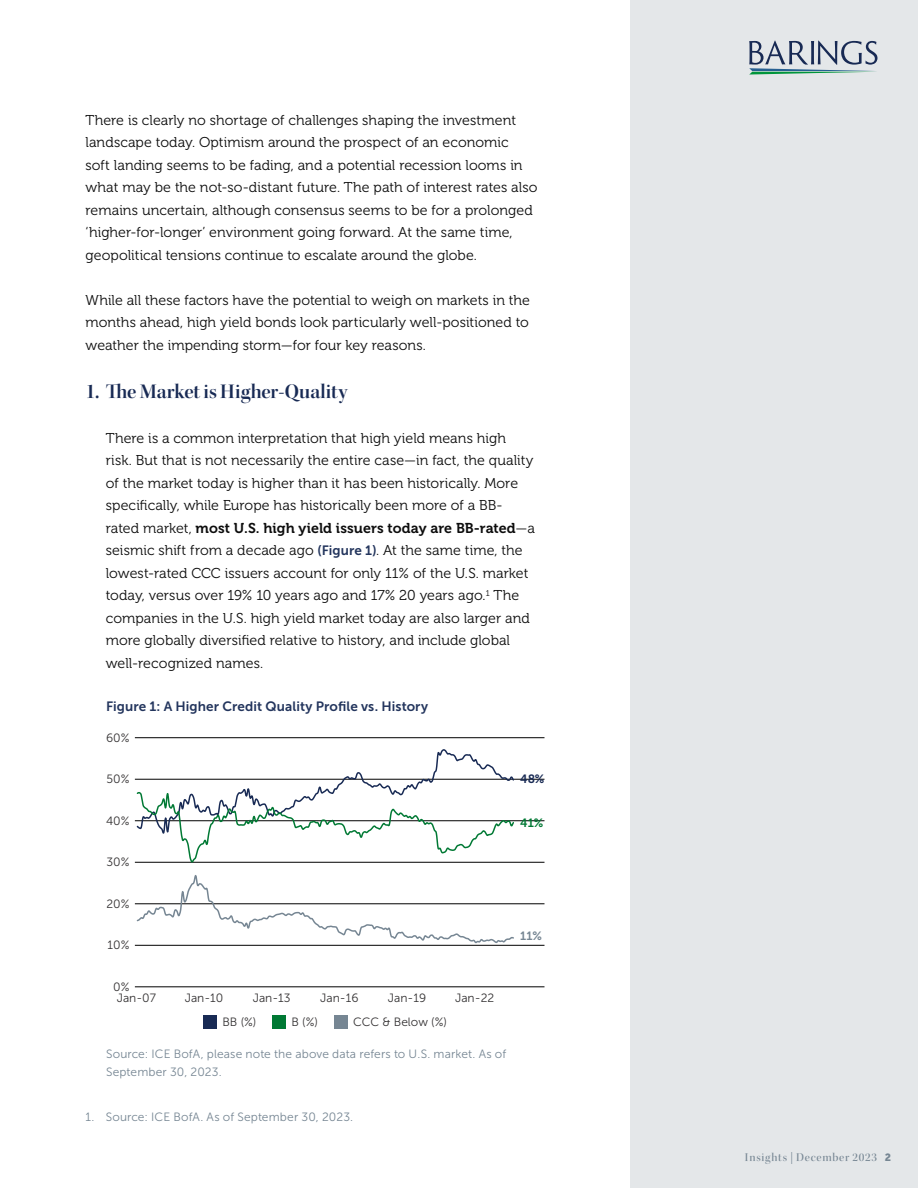
<style>
.page{position:relative;width:918px;height:1188px;background:#fff}
.page>*{position:absolute;margin:0;border:0;box-sizing:border-box;transform-origin:0 0}
.t1{font:21px "Kepler Std Semibold Disp";color:#182a54}
.t2{font:14.25px/22.5px "Museo 300";letter-spacing:.005em;color:#0d0d0d}
.t3{font:13.5px "Museo Sans 700";letter-spacing:.005em;color:#23355d}
.t4{font:12px/18px "Museo Sans 300";letter-spacing:.01em;color:#768693}
.t5{font:12px "Museo Sans 300";color:#333132}
.t6{font:12px "Kepler Std Medium Disp";letter-spacing:.065em;color:#768693}
.t7{font:12px "Museo Sans 700";color:#182a54}
.t8{font:12px "Museo Sans 700";color:#007934}
.t9{font:12px "Museo Sans 700";color:#768693}
.s1{font-family:"Museo 700"}
.s2{font-family:"Museo Sans 700";font-size:13.5px;color:#23355d}
.s3{font-family:"Museo Sans 900";font-size:10.5px}
</style>
<div class="page">
<div style="left:630px;top:0;width:288px;height:1188px;background:#e4e7e9"></div>
<svg style="left:749px;top:40px;width:129px;height:35px"></svg>
<div style="left:204px;top:1016px;width:13px;height:13px;background:#182a54"></div>
<div style="left:273px;top:1016px;width:13px;height:13px;background:#007934"></div>
<div style="left:334px;top:1016px;width:14px;height:13px;background:#768693"></div>
<hr style="left:135px;top:987px;width:409px;height:1px;background:#000">
<hr style="left:135px;top:945px;width:409px;height:1px;background:#000">
<hr style="left:135px;top:904px;width:409px;height:1px;background:#000">
<hr style="left:135px;top:862px;width:409px;height:1px;background:#000">
<hr style="left:135px;top:820px;width:409px;height:1px;background:#000">
<hr style="left:135px;top:779px;width:409px;height:1px;background:#000">
<hr style="left:135px;top:737px;width:409px;height:1px;background:#000">
<svg style="left:135px;top:749px;width:380px;height:114px"></svg>
<svg style="left:135px;top:875px;width:380px;height:69px"></svg>
<p class="t2" style="left:86px;top:109px;width:454px">There is clearly no shortage of challenges shaping the investment landscape today. Optimism around the prospect of an economic<br>soft landing seems to be fading, and a potential recession looms in what may be the not-so-distant future. The path of interest rates also remains uncertain, although consensus seems to be for a prolonged ‘higher-for-longer’ environment going forward. At the same time, geopolitical tensions continue to escalate around the globe.</p>
<p class="t2" style="left:86px;top:289px;width:446px;text-align:justify">While all these factors have the potential to weigh on markets in the months ahead, high yield bonds look particularly well-positioned to weather the impending storm—for four key reasons.</p>
<p class="t1" style="left:86px;top:379px;width:263px">1. The Market is Higher-Quality</p>
<p class="t2" style="left:106px;top:427px;width:431px">There is a common interpretation that high yield means high risk. But that is not necessarily the entire case—in fact, the quality of the market today is higher than it has been historically. More specifically, while Europe has historically been more of a BB&shy;rated market, <span class="s1">most U.S. high yield issuers today are BB-rated</span>—a seismic shift from a decade ago <span class="s2">(Figure 1)</span>. At the same time, the lowest-rated CCC issuers account for only 11% of the U.S. market today, versus over 19% 10 years ago and 17% 20 years ago.<sup>1</sup> The companies in the U.S. high yield market today are also larger and more globally diversified relative to history, and include global well-recognized names.</p>
<p class="t3" style="left:106px;top:699px;width:324px">Figure 1: A Higher Credit Quality Profile vs. History</p>
<p class="t5" style="left:106px;top:731px;width:25px">60%</p>
<p class="t5" style="left:107px;top:772px;width:24px">50%</p>
<p class="t5" style="left:106px;top:814px;width:25px">40%</p>
<p class="t5" style="left:106px;top:856px;width:25px">30%</p>
<p class="t5" style="left:106px;top:897px;width:25px">20%</p>
<p class="t5" style="left:108px;top:939px;width:23px">10%</p>
<p class="t5" style="left:113px;top:980px;width:18px">0%</p>
<p class="t5" style="left:117px;top:992px;width:41px">Jan-07</p>
<p class="t5" style="left:185px;top:992px;width:40px">Jan-10</p>
<p class="t5" style="left:253px;top:992px;width:39px">Jan-13</p>
<p class="t5" style="left:320px;top:992px;width:40px">Jan-16</p>
<p class="t5" style="left:388px;top:992px;width:40px">Jan-19</p>
<p class="t5" style="left:455px;top:992px;width:41px">Jan-22</p>
<p class="t5" style="left:222px;top:1016px;width:35px">BB (%)</p>
<p class="t5" style="left:292px;top:1016px;width:28px">B (%)</p>
<p class="t5" style="left:353px;top:1016px;width:95px">CCC &amp; Below (%)</p>
<p class="t4" style="left:106px;top:1045px;width:402px">Source: ICE BofA, please note the above data refers to U.S. market. As of<br>September 30, 2023.</p>
<p class="t4" style="left:86px;top:1107px;width:269px">1. Source: ICE BofA. As of September 30, 2023.</p>
<p class="t7" style="left:520px;top:772px;width:26px">48%</p>
<p class="t8" style="left:520px;top:816px;width:25px">41%</p>
<p class="t9" style="left:520px;top:929px;width:23px">11%</p>
<p class="t6" style="left:745px;top:1150px;width:148px">Insights | December 2023 <span class="s3">2</span></p>
</div>
